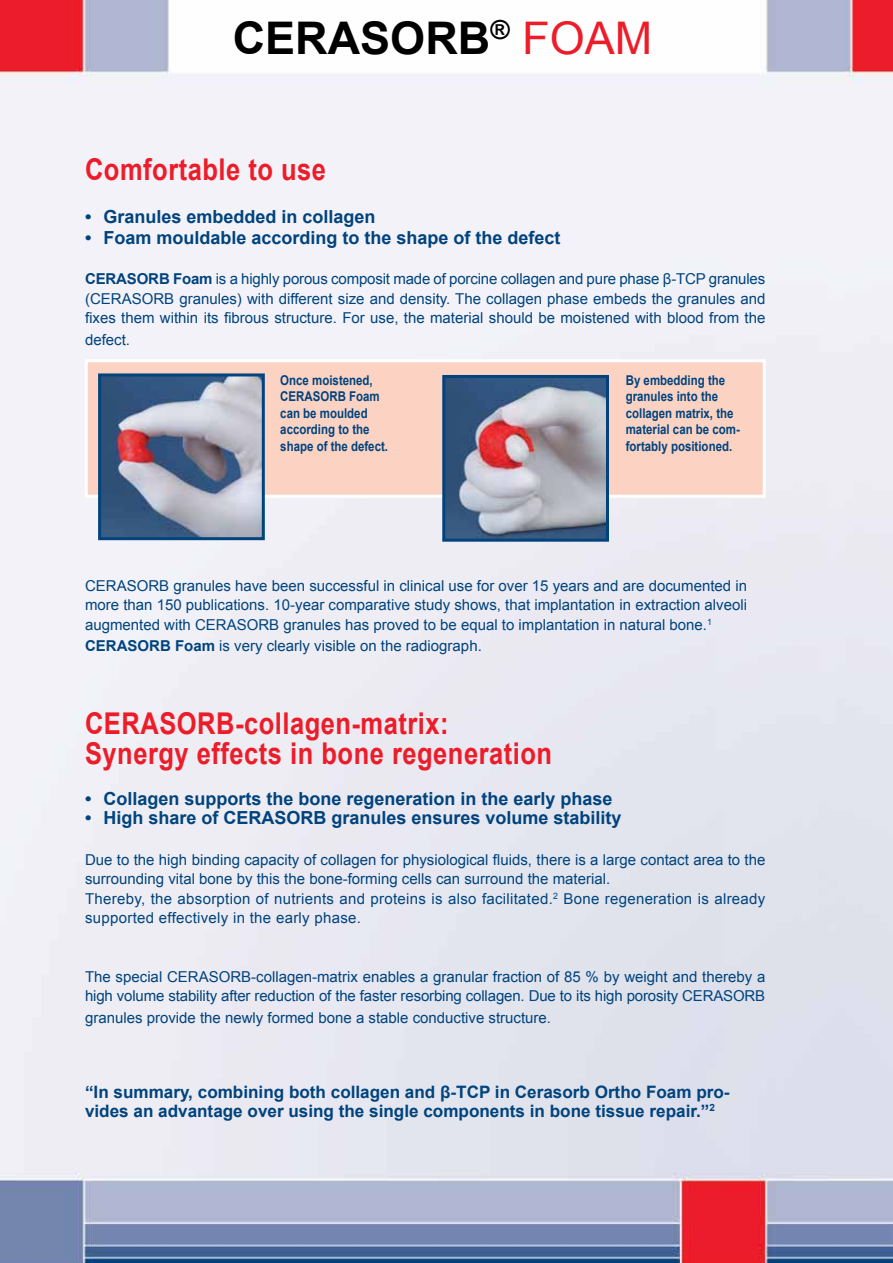
<style>
.page{position:relative;width:893px;height:1263px;background:#fff}
.page>*{position:absolute;margin:0;border:0;box-sizing:border-box;transform-origin:0 0}
.t1{font:700 45px "Arial";color:#000}
.t2{font:700 30px/30px "Arial";letter-spacing:.02em;color:#ed1c29;scale:.85 1}
.t3{font:700 18px "Arial";color:#00437d}
.t4{font:700 17.1px/19.5px "Arial";color:#00437d}
.t5{font:15px/19.5px "Arial";color:#00437d;text-align:justify}
.t6{font:700 13.5px/16.5px "Arial";color:#00437d;scale:.85 1}
.s1{font-weight:400;color:#ed1c29}
.s2{font-weight:700}
</style>
<div class="page">
<img style="left:0;top:0;width:893px;height:1263px">
<div style="left:85px;top:359px;width:681px;height:139px;background:#fcd3c3;border:3px solid #fff"></div>
<img style="left:102px;top:377px;width:159px;height:159px">
<div style="left:98px;top:373px;width:167px;height:167px;border:3px solid #00437d"></div>
<img style="left:446px;top:379px;width:159px;height:159px">
<div style="left:442px;top:375px;width:167px;height:167px;border:3px solid #00437d"></div>
<h1 class="t1" style="left:233px;top:8px;width:421px">Cerasorb<sup>®</sup> <span class="s1">Foam</span></h1>
<h2 class="t2" style="left:85px;top:155px;width:285px">Comfortable to use</h2>
<p class="t3" style="left:85px;top:204px;width:292px">• Granules embedded in collagen</p>
<p class="t3" style="left:85px;top:225px;width:477px">• Foam mouldable according to the shape of the defect</p>
<p class="t5" style="left:85px;top:269px;width:682px"><span class="s2">CERASORB Foam</span> is a highly porous composit made of porcine collagen and pure phase β-TCP granules (CERASORB granules) with different size and density. The collagen phase embeds the granules and fixes them within its fibrous structure. For use, the material should be moistened with blood from the</p>
<p class="t5" style="left:85px;top:330px;width:47px">defect.</p>
<p class="t6" style="left:280px;top:372px;width:128px">Once moistened,<br>CERASORB Foam can be moulded according to the shape of the defect.</p>
<p class="t6" style="left:626px;top:372px;width:136px">By embedding the granules into the collagen matrix, the material can be com&shy;fortably positioned.</p>
<p class="t5" style="left:85px;top:576px;width:33px">CErasorb</p>
<p class="t5" style="left:85px;top:576px;width:663px;text-indent:88px">granules have been successful in clinical use for over 15 years and are documented in more than 150 publications. 10-year comparative study shows, that implantation in extraction alveoli augmented with CERASORB granules has proved to be equal to implantation in natural bone.<sup>1</sup></p>
<p class="t5" style="left:85px;top:636px;width:398px"><span class="s2">CERASORB Foam</span> is very clearly visible on the radiograph.</p>
<h2 class="t2" style="left:85px;top:709px;width:551px">Cerasorb-collagen-matrix:<br>Synergy effects in bone regeneration</h2>
<p class="t3" style="left:85px;top:786px;width:529px">• Collagen supports the bone regeneration in the early phase</p>
<p class="t3" style="left:85px;top:806px;width:538px">• High share of CERASORB granules ensures volume stability</p>
<p class="t5" style="left:85px;top:850px;width:682px;text-align:left">Due to the high binding capacity of collagen for physiological fluids, there is a large contact area to the surrounding vital bone by this the bone-forming cells can surround the material.<br>Thereby, the absorption of nutrients and proteins is also facilitated.<sup>2</sup> Bone regeneration is already supported effectively in the early phase.</p>
<p class="t5" style="left:85px;top:967px;width:682px">The special CERASORB-collagen-matrix enables a granular fraction of 85 % by weight and thereby a high volume stability after reduction of the faster resorbing collagen. Due to its high porosity CERASORB</p>
<p class="t5" style="left:85px;top:1008px;width:468px">granules provide the newly formed bone a stable conductive structure.</p>
<p class="t4" style="left:85px;top:1082px;width:646px">“In summary, combining both collagen and β-TCP in Cerasorb Ortho Foam pro&shy;vides an advantage over using the single components in bone tissue repair.”<sup>2</sup></p>
</div>
